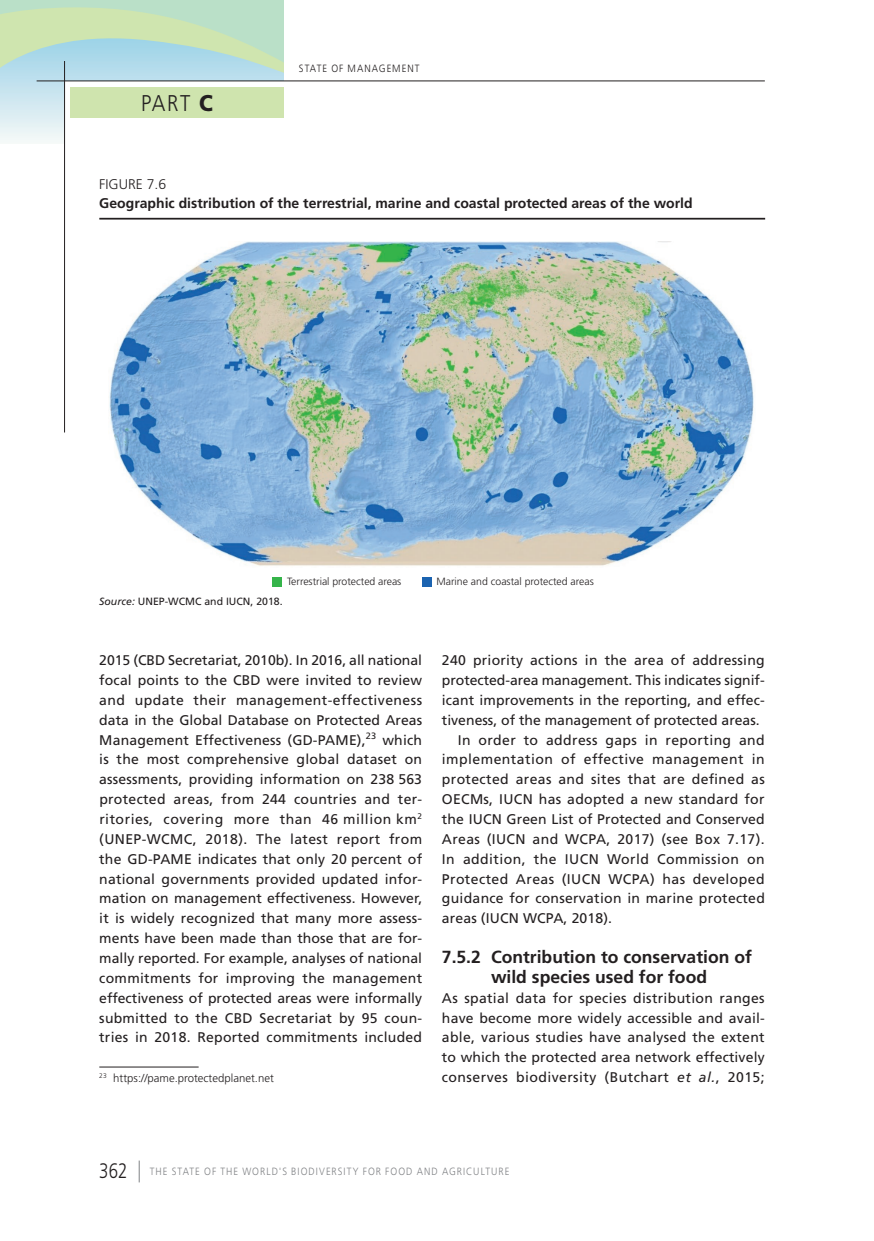
<style>
.page{position:relative;width:874px;height:1241px;background:#fff}
.page>*{position:absolute;margin:0;border:0;box-sizing:border-box;transform-origin:0 0}
.t1{font:300 22.75px "Frutiger LT Std";color:#231f20;scale:.9 1}
.t2{font:300 21px "Frutiger LT Std";color:#231f20;scale:.8 1}
.t3{font:700 17.5px/19.8px "Frutiger LT Std";color:#231f20;text-align:center}
.t4{font:14px/19.8px "Frutiger LT Std";letter-spacing:.02em;color:#231f20;text-align:justify}
.t5{font:700 14px "Frutiger LT Std";color:#231f20}
.t6{font:14px "Frutiger LT Std";letter-spacing:-.005em;color:#231f20}
.t7{font:14px "Frutiger LT Std";color:#231f20}
.t8{font:300 14px "Frutiger LT Std";color:#231f20}
.t9{font:300 11.38px "Frutiger LT Std";color:#231f20}
.t10{font:300 10.5px "Frutiger LT Std";color:#231f20}
.t11{font:300 10.5px "Frutiger LT Std";letter-spacing:.11em;color:#808285;scale:.9 1}
.t12{font:10.5px "Frutiger LT Std";color:#231f20}
.t13{font:300 10.5px "Frutiger LT Std";letter-spacing:.11em;color:#231f20;scale:.9 1}
.s1{font-weight:900}
.s2{font-style:italic}
</style>
<div class="page">
<svg style="left:0;top:94px;width:64px;height:48px"></svg>
<div style="left:70px;top:87px;width:214px;height:31px;background:#cfe4ae"></div>
<hr style="left:37px;top:80px;width:727px;height:1px;background:#231f20">
<hr style="left:64px;top:61px;width:1px;height:371px;background:#231f20">
<svg style="left:139px;top:1160px;width:1px;height:22px"></svg>
<hr style="left:99px;top:1066px;width:99px;height:1px;background:#231f20">
<hr style="left:99px;top:218px;width:665px;height:1px;background:#231f20">
<img style="left:109px;top:242px;width:645px;height:324px">
<div style="left:272px;top:576px;width:10px;height:10px;background:#35b44a"></div>
<div style="left:421px;top:576px;width:10px;height:10px;background:#1b63b0"></div>
<svg style="left:0;top:0;width:284px;height:94px;background:#bfdfcc"></svg>
<h1 class="t1" style="left:141px;top:90px;width:81px">Part <span class="s1">C</span></h1>
<p class="t13" style="left:299px;top:62px;width:135px">STATE OF MANAGEMENT</p>
<p class="t8" style="left:99px;top:176px;width:68px">Figure 7.6</p>
<p class="t5" style="left:99px;top:195px;width:594px">Geographic distribution of the terrestrial, marine and coastal protected areas of the world</p>
<p class="t10" style="left:287px;top:575px;width:116px">Terrestrial protected areas</p>
<p class="t10" style="left:436px;top:575px;width:159px">Marine and coastal protected areas</p>
<p class="t12" style="left:99px;top:595px;width:185px"><span class="s2">Source:</span> UNEP-WCMC and IUCN, 2018.</p>
<p class="t4" style="left:99px;top:650px;width:324px">2015 (CBD Secretariat, 2010b). In 2016, all national focal points to the CBD were invited to review and update their management-effectiveness data in the Global Database on Protected Areas Management Effectiveness (GD-PAME),<sup>23</sup> which is the most comprehensive global dataset on assessments, providing information on 238 563 protected areas, from 244 countries and ter&shy;ritories, covering more than 46 million km<sup>2 </sup>(UNEP-WCMC, 2018). The latest report from the GD-PAME indicates that only 20 percent of national governments provided updated infor&shy;mation on management effectiveness. However, it is widely recognized that many more assess&shy;ments have been made than those that are for&shy;mally reported. For example, analyses of national commitments for improving the management effectiveness of protected areas were informally submitted to the CBD Secretariat by 95 coun&shy;tries in 2018. Reported commitments included</p>
<p class="t9" style="left:99px;top:1071px;width:176px"><sup>23</sup> https://pame.protectedplanet.net</p>
<p class="t4" style="left:441px;top:650px;width:324px">240 priority actions in the area of addressing</p>
<p class="t6" style="left:441px;top:671px;width:324px">protected-area management. This indicates signif-</p>
<p class="t4" style="left:441px;top:690px;width:324px">icant improvements in the reporting, and effec-</p>
<p class="t7" style="left:441px;top:711px;width:319px">tiveness, of the management of protected areas.</p>
<p class="t4" style="left:457px;top:729px;width:308px">In order to address gaps in reporting and</p>
<p class="t4" style="left:441px;top:749px;width:324px">implementation of effective management in</p>
<p class="t4" style="left:441px;top:769px;width:324px">protected areas and sites that are defined as</p>
<p class="t4" style="left:441px;top:789px;width:324px">OECMs, IUCN has adopted a new standard for</p>
<p class="t4" style="left:441px;top:809px;width:324px">the IUCN Green List of Protected and Conserved</p>
<p class="t4" style="left:441px;top:829px;width:324px">Areas (IUCN and WCPA, 2017) (see Box 7.17).</p>
<p class="t4" style="left:441px;top:848px;width:324px">In addition, the IUCN World Commission on</p>
<p class="t4" style="left:441px;top:868px;width:324px">Protected Areas (IUCN WCPA) has developed</p>
<p class="t4" style="left:441px;top:888px;width:324px">guidance for conservation in marine protected</p>
<p class="t4" style="left:441px;top:908px;width:171px">areas (IUCN WCPA, 2018).</p>
<p class="t3" style="left:441px;top:946px;width:311px">7.5.2 Contribution to conservation of wild species used for food</p>
<p class="t4" style="left:441px;top:987px;width:324px">As spatial data for species distribution ranges have become more widely accessible and avail&shy;able, various studies have analysed the extent to which the protected area network effectively conserves biodiversity (Butchart <span class="s2">et al.</span>, 2015;</p>
<h2 class="t2" style="left:99px;top:1158px;width:37px">362</h2>
<p class="t11" style="left:150px;top:1165px;width:401px">the state OF TH E WORLD'S biod iversity FOr FOOD AND AGRICULTURE</p>
</div>
